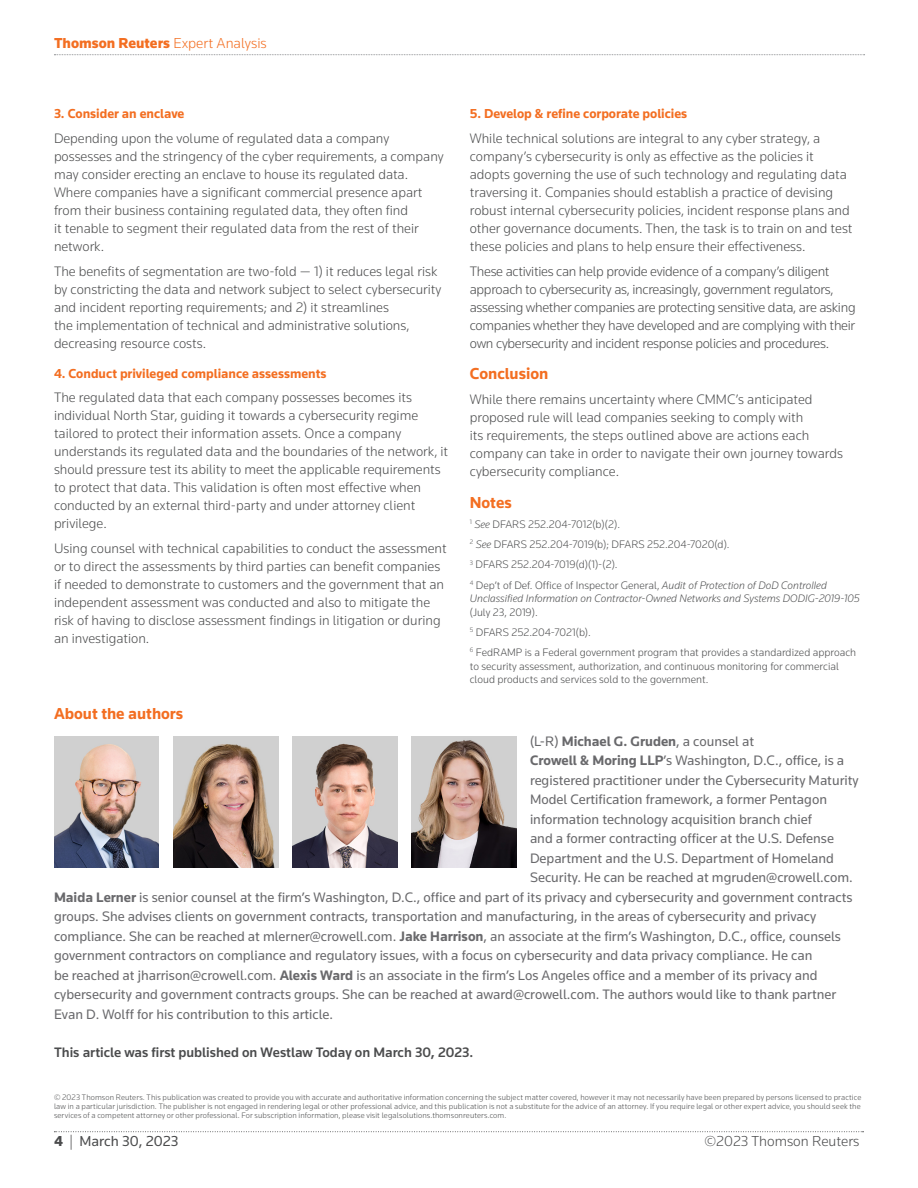
<style>
.page{position:relative;width:918px;height:1188px;background:#fff}
.page>*{position:absolute;margin:0;border:0;box-sizing:border-box;transform-origin:0 0}
.Subhead{font:700 16.5px "Knowledge";color:#f36e21}
.t1{font:900 15px "Knowledge";color:#f36e21}
.t2{font:300 15px "Knowledge";color:#4b4c4d}
.t3{font:15px "Knowledge";color:#4b4c4d}
.Body{font:300 14.25px/18px "Knowledge";color:#4b4c4d}
.Authors{font:14.25px "Knowledge";color:#69696c}
.Body-2{font:300 14.25px/18px "Knowledge";letter-spacing:-.02em;color:#4b4c4d}
.Authors-2{font:500 14.25px "Knowledge";color:#4b4c4d}
.Subhead_2{font:700 13.5px "Knowledge";color:#f36e21}
.Notes{font:300 11.25px/13.5px "Knowledge";color:#4b4c4d}
.Notes-2{font:italic 300 11.25px/13.5px "Knowledge";color:#4b4c4d}
.t4{font:300 8.25px/9px "Knowledge";letter-spacing:.01em;color:#4b4c4d;text-align:justify}
.s1{font-weight:300}
.s2{font-style:italic}
.s3{font-style:normal}
.s4{font-weight:700}
.s5{font-weight:900}
</style>
<div class="page">
<svg style="left:54px;top:54px;width:811px;height:1px"></svg>
<svg style="left:54px;top:1131px;width:810px;height:1px"></svg>
<img style="left:54px;top:737px;width:105px;height:130px">
<img style="left:173px;top:737px;width:105px;height:130px">
<img style="left:292px;top:737px;width:105px;height:130px">
<img style="left:412px;top:737px;width:105px;height:130px">
<p class="t1" style="left:54px;top:33px;width:214px">Thomson Reuters <span class="s1">Expert Analysis</span></p>
<p class="Subhead_2" style="left:54px;top:106px;width:132px">3. Consider an enclave</p>
<p class="Body" style="left:54px;top:129px;width:391px">Depending upon the volume of regulated data a company possesses and the stringency of the cyber requirements, a company may consider erecting an enclave to house its regulated data.<br>Where companies have a significant commercial presence apart from their business containing regulated data, they often find<br>it tenable to segment their regulated data from the rest of their network.</p>
<p class="Body" style="left:54px;top:262px;width:389px">The benefits of segmentation are two-fold — 1) it reduces legal risk by constricting the data and network subject to select cybersecurity and incident reporting requirements; and 2) it streamlines<br>the implementation of technical and administrative solutions, decreasing resource costs.</p>
<p class="Subhead_2" style="left:54px;top:365px;width:274px">4. Conduct privileged compliance assessments</p>
<p class="Body" style="left:54px;top:388px;width:396px">The regulated data that each company possesses becomes its individual North Star, guiding it towards a cybersecurity regime tailored to protect their information assets. Once a company understands its regulated data and the boundaries of the network, it should pressure test its ability to meet the applicable requirements to protect that data. This validation is often most effective when conducted by an external third-party and under attorney client privilege.</p>
<p class="Body" style="left:54px;top:539px;width:394px">Using counsel with technical capabilities to conduct the assessment or to direct the assessments by third parties can benefit companies if needed to demonstrate to customers and the government that an independent assessment was conducted and also to mitigate the risk of having to disclose assessment findings in litigation or during an investigation.</p>
<p class="Subhead" style="left:54px;top:704px;width:131px">About the authors</p>
<p class="Subhead_2" style="left:470px;top:106px;width:219px">5. Develop &amp; refine corporate policies</p>
<p class="Body" style="left:470px;top:129px;width:384px">While technical solutions are integral to any cyber strategy, a company’s cybersecurity is only as effective as the policies it adopts governing the use of such technology and regulating data traversing it. Companies should establish a practice of devising robust internal cybersecurity policies, incident response plans and other governance documents. Then, the task is to train on and test these policies and plans to help ensure their effectiveness.</p>
<p class="Body-2" style="left:470px;top:262px;width:387px">These activities can help provide evidence of a company’s diligent approach to cybersecurity as, increasingly, government regulators, assessing whether companies are protecting sensitive data, are asking companies whether they have developed and are complying with their own cybersecurity and incident response policies and procedures.</p>
<p class="Subhead" style="left:470px;top:364px;width:80px">Conclusion</p>
<p class="Body" style="left:470px;top:390px;width:375px">While there remains uncertainty where CMMC’s anticipated proposed rule will lead companies seeking to comply with<br>its requirements, the steps outlined above are actions each company can take in order to navigate their own journey towards cybersecurity compliance.</p>
<p class="Subhead" style="left:470px;top:492px;width:43px">Notes</p>
<p class="Notes" style="left:470px;top:517px;width:152px"><sup>1</sup> <span class="s2">See</span> DFARS 252.204-7012(b)(2).</p>
<p class="Notes" style="left:470px;top:538px;width:261px"><sup>2</sup> <span class="s2">See</span> DFARS 252.204-7019(b); DFARS 252.204-7020(d).</p>
<p class="Notes" style="left:470px;top:558px;width:149px"><sup>3</sup> DFARS 252.204-7019(d)(1)-(2).</p>
<p class="Notes-2" style="left:470px;top:578px;width:392px"><sup>4</sup> <span class="s3">Dep’t of Def. Office of Inspector General,</span> Audit of Protection of DoD Controlled<br>Unclassified Information on Contractor-Owned Networks and Systems DODIG-2019-105 <span class="s3">(July 23, 2019).</span></p>
<p class="Notes" style="left:470px;top:625px;width:123px"><sup>5</sup> DFARS 252.204-7021(b).</p>
<p class="Notes" style="left:470px;top:646px;width:388px"><sup>6</sup> FedRAMP is a Federal government program that provides a standardized approach to security assessment, authorization, and continuous monitoring for commercial cloud products and services sold to the government.</p>
<p class="Authors" style="left:530px;top:732px;width:226px">(L-R) <span class="s4">Michael G. Gruden</span>, a counsel at</p>
<p class="Authors" style="left:530px;top:751px;width:316px"><span class="s4">Crowell &amp; Moring LLP</span>’s Washington, D.C., office, is a</p>
<p class="Authors" style="left:530px;top:771px;width:330px">registered practitioner under the Cybersecurity Maturity</p>
<p class="Authors" style="left:530px;top:790px;width:299px">Model Certification framework, a former Pentagon</p>
<p class="Authors" style="left:530px;top:810px;width:284px">information technology acquisition branch chief</p>
<p class="Authors" style="left:530px;top:829px;width:305px">and a former contracting officer at the U.S. Defense</p>
<p class="Authors" style="left:530px;top:849px;width:306px">Department and the U.S. Department of Homeland</p>
<p class="Authors" style="left:530px;top:868px;width:324px">Security. He can be reached at mgruden@crowell.com.</p>
<p class="Authors" style="left:54px;top:888px;width:800px"><span class="s4">Maida Lerner</span> is senior counsel at the firm’s Washington, D.C., office and part of its privacy and cybersecurity and government contracts</p>
<p class="Authors" style="left:54px;top:907px;width:764px">groups. She advises clients on government contracts, transportation and manufacturing, in the areas of cybersecurity and privacy</p>
<p class="Authors" style="left:54px;top:927px;width:789px">compliance. She can be reached at mlerner@crowell.com. <span class="s4">Jake Harrison</span>, an associate at the firm’s Washington, D.C., office, counsels</p>
<p class="Authors" style="left:54px;top:946px;width:760px">government contractors on compliance and regulatory issues, with a focus on cybersecurity and data privacy compliance. He can</p>
<p class="Authors" style="left:54px;top:966px;width:765px">be reached at jharrison@crowell.com. <span class="s4">Alexis Ward</span> is an associate in the firm’s Los Angeles office and a member of its privacy and</p>
<p class="Authors" style="left:54px;top:985px;width:784px">cybersecurity and government contracts groups. She can be reached at award@crowell.com. The authors would like to thank partner</p>
<p class="Authors" style="left:54px;top:1005px;width:281px">Evan D. Wolff for his contribution to this article.</p>
<p class="Authors-2" style="left:54px;top:1043px;width:421px">This article was first published on Westlaw Today on March 30, 2023.</p>
<p class="t4" style="left:54px;top:1093px;width:809px">© 2023 Thomson Reuters. This publication was created to provide you with accurate and authoritative information concerning the subject matter covered, however it may not necessarily have been prepared by persons licensed to practice law in a particular jurisdiction. The publisher is not engaged in rendering legal or other professional advice, and this publication is not a substitute for the advice of an attorney. If you require legal or other expert advice, you should seek the services of a competent attorney or other professional. For subscription information, please visit legalsolutions.thomsonreuters.com.</p>
<p class="t3" style="left:54px;top:1131px;width:126px"><span class="s5">4</span> <span class="s1">|</span> March 30, 2023</p>
<p class="t2" style="left:705px;top:1131px;width:156px">©2023 Thomson Reuters</p>
</div>
